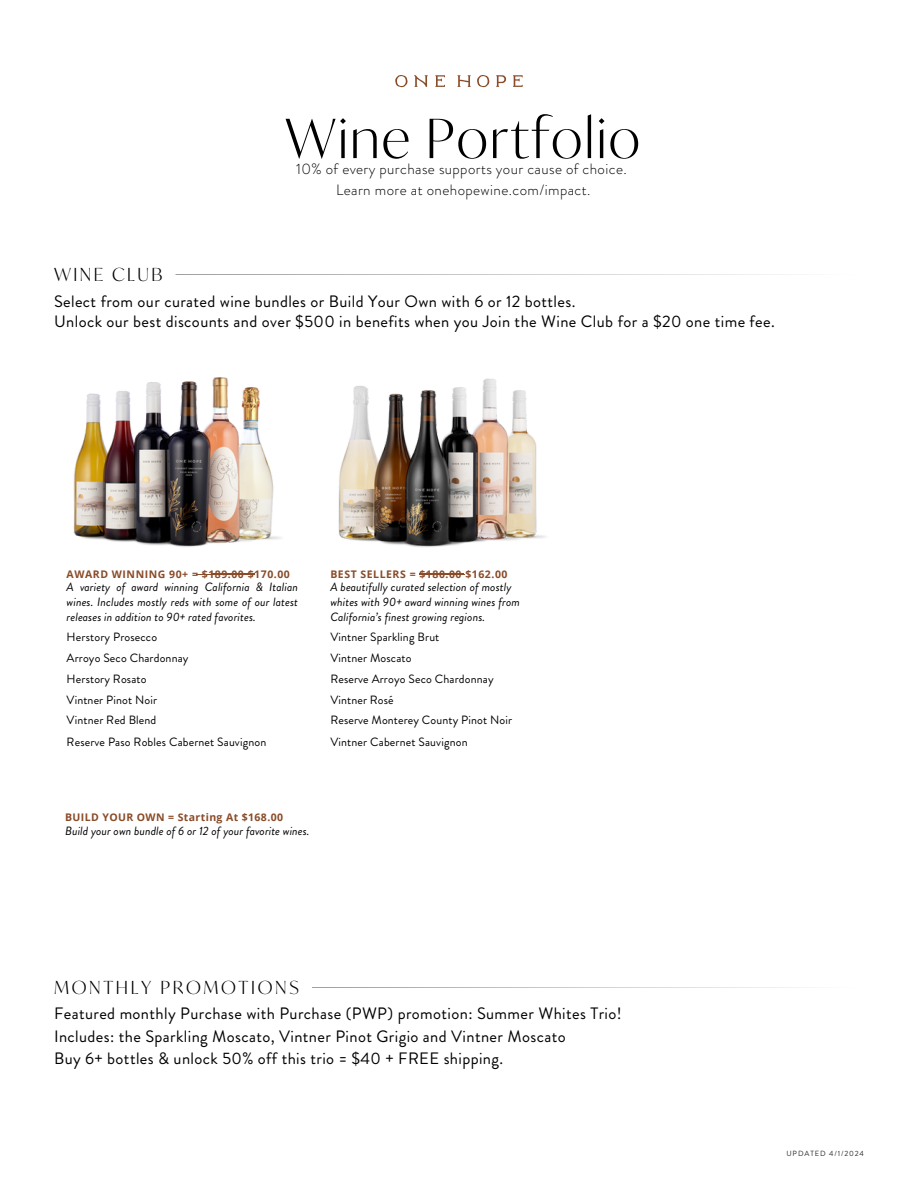
<style>
.page{position:relative;width:918px;height:1188px;background:#fff}
.page>*{position:absolute;margin:0;border:0;box-sizing:border-box;transform-origin:0 0}
.t1{font:300 54px "Ivy Mode";letter-spacing:.035em;color:#000}
.t2{font:300 18px "Ivy Mode";letter-spacing:.145em;color:#000}
.t3{font:16.5px/22.5px "Brandon Grotesque";letter-spacing:.025em;color:#000}
.t4{font:300 15px/21.3px "Brandon Grotesque";letter-spacing:.025em;color:#000;text-align:center}
.t5{font:italic 12px/14.7px "Brandon Grotesque";letter-spacing:.01em;color:#000;text-align:justify}
.t6{font:12px/21.3px "Brandon Grotesque";letter-spacing:.01em;color:#000}
.t7{font:700 10.5px "Open Sans";letter-spacing:.05em;color:#894b28}
.t8{font:7.5px "Brandon Grotesque";letter-spacing:.12em;color:#2a2a29}
</style>
<div class="page">
<hr style="left:211px;top:574px;width:44px;height:1px;background:#894b28">
<hr style="left:197px;top:574px;width:43px;height:1px;background:#894b28">
<hr style="left:176px;top:274px;width:687px;height:1px;background:#000">
<hr style="left:312px;top:987px;width:551px;height:1px;background:#000">
<svg style="left:395px;top:75px;width:13px;height:12px"></svg>
<svg style="left:414px;top:75px;width:14px;height:12px"></svg>
<svg style="left:435px;top:75px;width:10px;height:12px"></svg>
<svg style="left:458px;top:75px;width:13px;height:12px"></svg>
<svg style="left:477px;top:75px;width:12px;height:12px"></svg>
<svg style="left:496px;top:75px;width:10px;height:12px"></svg>
<svg style="left:513px;top:75px;width:10px;height:12px"></svg>
<hr style="left:420px;top:574px;width:43px;height:1px;background:#894b28">
<hr style="left:421px;top:574px;width:43px;height:1px;background:#894b28">
<img style="left:73px;top:377px;width:208px;height:170px">
<img style="left:338px;top:378px;width:208px;height:169px">
<p class="t2" style="left:54px;top:263px;width:110px">WINE CLUB</p>
<h4 class="t1" style="left:285px;top:104px;width:356px">Wine Portfolio</h4>
<h4 class="t4" style="left:296px;top:158px;width:332px">10% of every purchase supports your cause of choice.<br>Learn more at onehopewine.com/impact.</h4>
<p class="t3" style="left:54px;top:292px;width:722px;line-height:19.2px">Select from our curated wine bundles or Build Your Own with 6 or 12 bottles.<br>Unlock our best discounts and over $500 in benefits when you Join the Wine Club for a $20 one time fee.</p>
<h1 class="t7" style="left:67px;top:567px;width:225px">AWARD WINNING 90+ = $189.00 $170.00</h1>
<h1 class="t5" style="left:67px;top:580px;width:233px">A variety of award winning California &amp; Italian wines. Includes mostly reds with some of our latest releases in addition to 90+ rated favorites.</h1>
<h1 class="t6" style="left:67px;top:626px;width:123px">Herstory Prosecco<br>Arroyo Seco Chardonnay</h1>
<h1 class="t6" style="left:67px;top:668px;width:92px">Herstory Rosato<br>Vintner Pinot Noir</h1>
<h1 class="t6" style="left:67px;top:710px;width:201px">Vintner Red Blend<br>Reserve Paso Robles Cabernet Sauvignon</h1>
<h2 class="t7" style="left:330px;top:567px;width:179px">BEST SELLERS = $180.00 $162.00</h2>
<h2 class="t5" style="left:330px;top:580px;width:191px;text-align:left">A beautifully curated selection of mostly whites with 90+ award winning wines from<br>California’s finest growing regions.</h2>
<h2 class="t6" style="left:330px;top:626px;width:111px">Vintner Sparkling Brut<br>Vintner Moscato</h2>
<h2 class="t6" style="left:330px;top:668px;width:165px">Reserve Arroyo Seco Chardonnay<br>Vintner Rosé</h2>
<h2 class="t6" style="left:330px;top:710px;width:183px">Reserve Monterey County Pinot Noir<br>Vintner Cabernet Sauvignon</h2>
<h4 class="t7" style="left:65px;top:810px;width:219px">BUILD YOUR OWN = Starting At $168.00</h4>
<h4 class="t5" style="left:65px;top:823px;width:246px">Build your own bundle of 6 or 12 of your favorite wines.</h4>
<h4 class="t2" style="left:54px;top:976px;width:246px">MONTHLY PROMOTIONS</h4>
<h2 class="t3" style="left:54px;top:1003px;width:569px">Featured monthly Purchase with Purchase (PWP) promotion: Summer Whites Trio!<br>Includes: the Sparkling Moscato, Vintner Pinot Grigio and Vintner Moscato<br>Buy 6+ bottles &amp; unlock 50% off this trio = $40 + FREE shipping.</h2>
<p class="t8" style="left:786px;top:1148px;width:79px">UPDATED 4/1/2024</p>
</div>
